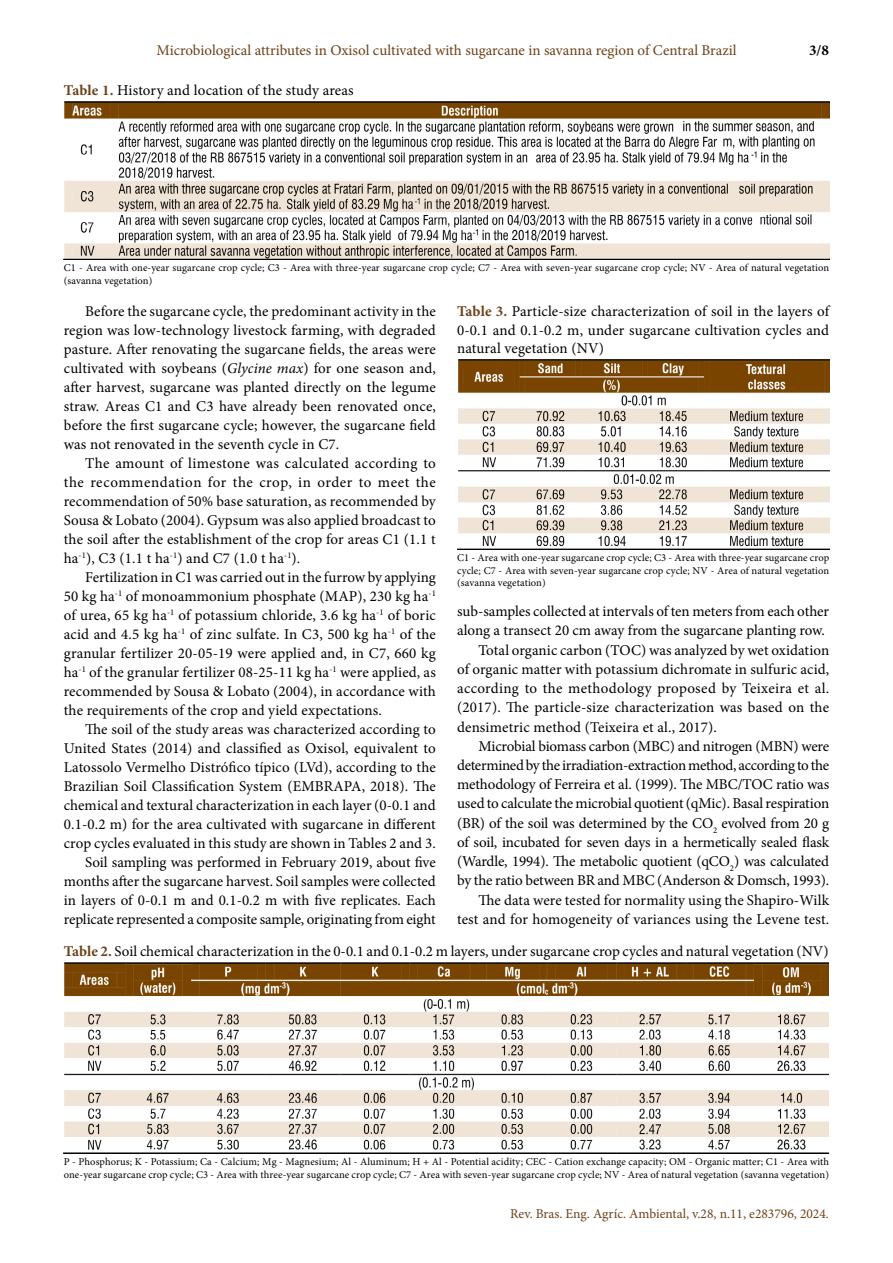
<style>
.page{position:relative;width:893px;height:1263px;background:#fff}
.page>*{position:absolute;margin:0;border:0;box-sizing:border-box;transform-origin:0 0}
.t1{font:15px/19px "Minion Pro";color:#000;text-align:justify}
.t2{font:15px "Minion Pro";color:#6c4119}
.t3{font:15px "Minion Pro";letter-spacing:-.025em;color:#000}
.t4{font:15px "Minion Pro";letter-spacing:.02em;color:#000}
.t5{font:700 15px "Minion Pro";color:#000}
.t6{font:13.5px "Minion Pro";color:#6c4119}
.t7{font:10.5px/12.6px "Minion Pro";letter-spacing:.005em;color:#000}
.s1{font-weight:700;color:#6c4119}
.s2{font-style:italic}
</style>
<div class="page">
<img style="left:64px;top:102px;width:765px;height:157px">
<img style="left:64px;top:962px;width:765px;height:191px">
<img style="left:457px;top:360px;width:372px;height:189px">
<p class="t2" style="left:156px;top:40px;width:582px">Microbiological attributes in Oxisol cultivated with sugarcane in savanna region of Central Brazil</p>
<p class="t5" style="left:809px;top:40px;width:21px">3/8</p>
<p class="t1" style="left:64px;top:81px;width:291px"><span class="s1">Table 1.</span> History and location of the study areas</p>
<p class="t7" style="left:64px;top:262px;width:767px">C1 - Area with one-year sugarcane crop cycle; C3 - Area with three-year sugarcane crop cycle; C7 - Area with seven-year sugarcane crop cycle; NV - Area of natural vegetation (savanna vegetation)</p>
<p class="t1" style="left:64px;top:302px;width:374px;text-indent:21px">Before the sugarcane cycle, the predominant activity in the region was low-technology livestock farming, with degraded pasture. After renovating the sugarcane fields, the areas were cultivated with soybeans (<span class="s2">Glycine max</span>) for one season and, after harvest, sugarcane was planted directly on the legume straw. Areas C1 and C3 have already been renovated once, before the first sugarcane cycle; however, the sugarcane field was not renovated in the seventh cycle in C7.</p>
<p class="t1" style="left:64px;top:454px;width:374px;text-indent:21px">The amount of limestone was calculated according to the recommendation for the crop, in order to meet the recommendation of 50% base saturation, as recommended by Sousa &amp; Lobato (2004). Gypsum was also applied broadcast to the soil after the establishment of the crop for areas C1 (1.1 t ha<sup>-1</sup>), C3 (1.1 t ha<sup>-1</sup>) and C7 (1.0 t ha<sup>-1</sup>).</p>
<p class="t1" style="left:64px;top:568px;width:374px;text-indent:21px">Fertilization in C1 was carried out in the furrow by applying 50 kg ha<sup>-1</sup> of monoammonium phosphate (MAP), 230 kg ha<sup>-1 </sup>of urea, 65 kg ha<sup>-1</sup> of potassium chloride, 3.6 kg ha<sup>-1</sup> of boric acid and 4.5 kg ha<sup>-1</sup> of zinc sulfate. In C3, 500 kg ha<sup>-1</sup> of the granular fertilizer 20-05-19 were applied and, in C7, 660 kg ha<sup>-1</sup> of the granular fertilizer 08-25-11 kg ha<sup>-1</sup> were applied, as recommended by Sousa &amp; Lobato (2004), in accordance with the requirements of the crop and yield expectations.</p>
<p class="t1" style="left:64px;top:720px;width:374px;text-align:right">The soil of the study areas was characterized according to United States (2014) and classified as Oxisol, equivalent to Latossolo Vermelho Distrófico típico (LVd), according to the Brazilian Soil Classification System (EMBRAPA, 2018). The chemical and textural characterization in each layer (0-0.1 and 0.1-0.2 m) for the area cultivated with sugarcane in different crop cycles evaluated in this study are shown in Tables 2 and 3.<br>Soil sampling was performed in February 2019, about five months after the sugarcane harvest. Soil samples were collected in layers of 0-0.1 m and 0.1-0.2 m with five replicates. Each replicate represented a composite sample, originating from eight</p>
<p class="t1" style="left:457px;top:302px;width:374px"><span class="s1">Table 3.</span> Particle-size characterization of soil in the layers of 0-0.1 and 0.1-0.2 m, under sugarcane cultivation cycles and natural vegetation (NV)</p>
<p class="t7" style="left:457px;top:551px;width:374px;text-align:justify">C1 - Area with one-year sugarcane crop cycle; C3 - Area with three-year sugarcane crop cycle; C7 - Area with seven-year sugarcane crop cycle; NV - Area of natural vegetation (savanna vegetation)</p>
<p class="t1" style="left:457px;top:602px;width:374px">sub-samples collected at intervals of ten meters from each other</p>
<p class="t1" style="left:457px;top:621px;width:369px">along a transect 20 cm away from the sugarcane planting row.</p>
<p class="t1" style="left:478px;top:640px;width:352px">Total organic carbon (TOC) was analyzed by wet oxidation</p>
<p class="t1" style="left:457px;top:659px;width:374px">of organic matter with potassium dichromate in sulfuric acid,</p>
<p class="t4" style="left:457px;top:678px;width:374px">according to the methodology proposed by Teixeira et al.</p>
<p class="t1" style="left:457px;top:698px;width:373px">(2017). The particle-size characterization was based on the</p>
<p class="t1" style="left:457px;top:717px;width:261px">densimetric method (Teixeira et al., 2017).</p>
<p class="t1" style="left:478px;top:736px;width:352px">Microbial biomass carbon (MBC) and nitrogen (MBN) were</p>
<p class="t3" style="left:457px;top:755px;width:373px">determined by the irradiation-extraction method, according to the</p>
<p class="t1" style="left:457px;top:775px;width:374px">methodology of Ferreira et al. (1999). The MBC/TOC ratio was</p>
<p class="t1" style="left:457px;top:794px;width:374px">used to calculate the microbial quotient (qMic). Basal respiration</p>
<p class="t1" style="left:457px;top:813px;width:374px">(BR) of the soil was determined by the CO<sub>2</sub> evolved from 20 g</p>
<p class="t1" style="left:457px;top:833px;width:374px">of soil, incubated for seven days in a hermetically sealed flask</p>
<p class="t1" style="left:457px;top:852px;width:374px">(Wardle, 1994). The metabolic quotient (qCO<sub>2</sub>) was calculated</p>
<p class="t1" style="left:457px;top:871px;width:374px">by the ratio between BR and MBC (Anderson &amp; Domsch, 1993).</p>
<p class="t1" style="left:478px;top:890px;width:352px">The data were tested for normality using the Shapiro-Wilk</p>
<p class="t1" style="left:457px;top:910px;width:374px">test and for homogeneity of variances using the Levene test.</p>
<p class="t1" style="left:64px;top:942px;width:766px"><span class="s1">Table 2.</span> Soil chemical characterization in the 0-0.1 and 0.1-0.2 m layers, under sugarcane crop cycles and natural vegetation (NV)</p>
<p class="t7" style="left:64px;top:1156px;width:767px">P - Phosphorus; K - Potassium; Ca - Calcium; Mg - Magnesium; Al - Aluminum; H + Al - Potential acidity; CEC - Cation exchange capacity; OM - Organic matter; C1 - Area with one-year sugarcane crop cycle; C3 - Area with three-year sugarcane crop cycle; C7 - Area with seven-year sugarcane crop cycle; NV - Area of natural vegetation (savanna vegetation)</p>
<p class="t6" style="left:510px;top:1204px;width:320px">Rev. Bras. Eng. Agríc. Ambiental, v.28, n.11, e283796, 2024.</p>
</div>
